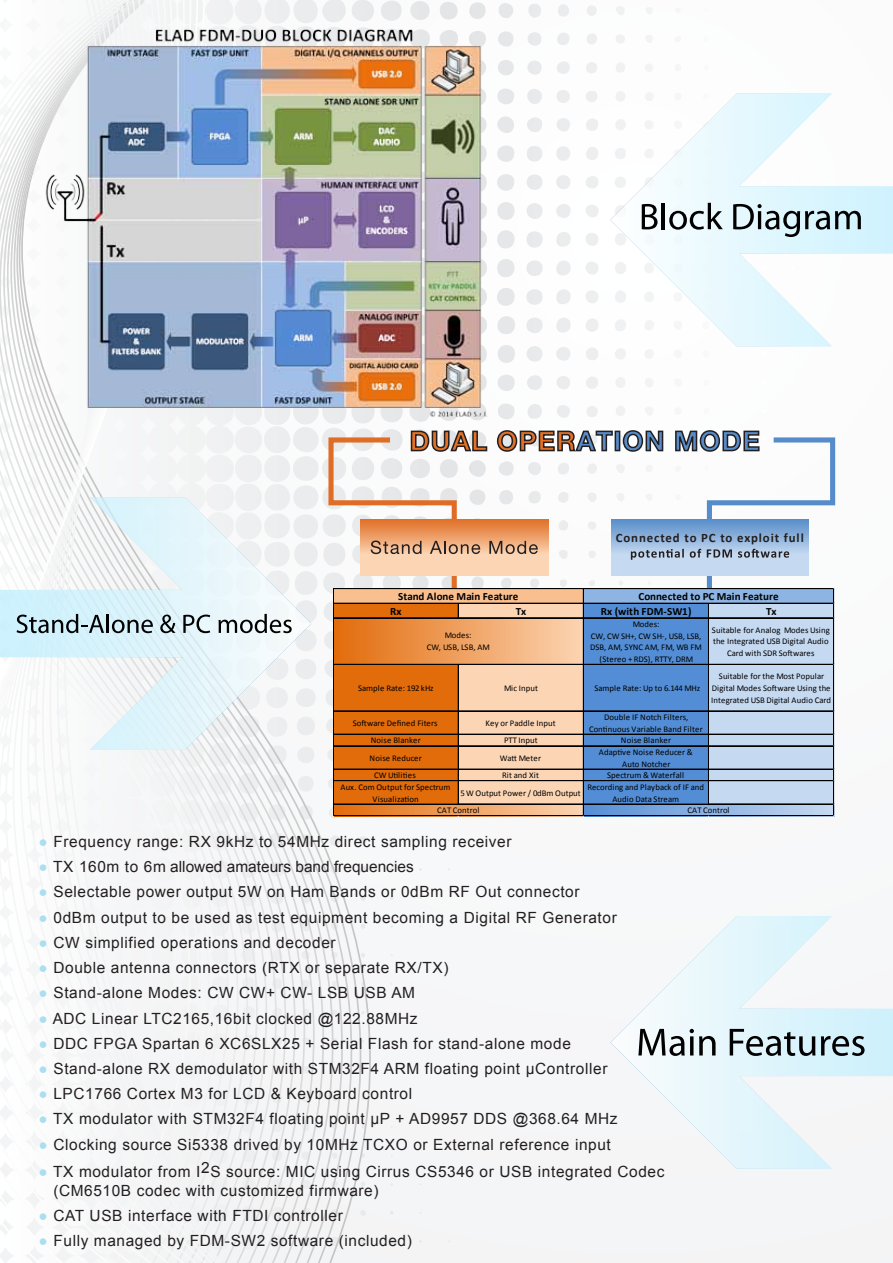
<style>
.page{position:relative;width:893px;height:1263px;background:#fff}
.page>*{position:absolute;margin:0;border:0;box-sizing:border-box;transform-origin:0 0}
.t1{font:15.45px/19px "Arial";letter-spacing:.04em;color:#231f20}
.t2{font:15.45px "Arial";color:#231f20}
.t3{font:700 12.9px "Calibri";letter-spacing:.07em;color:#231f20}
.t4{font:700 11.1px "Calibri";letter-spacing:.01em;color:#000}
.t5{font:8.7px/11.7px "Calibri";letter-spacing:.005em;color:#000;text-align:center}
.s1{color:#abdff0}
</style>
<div class="page">
<img style="left:538px;top:4px;width:355px;height:1259px">
<img style="left:296px;top:0;width:242px;height:1263px">
<svg style="left:241px;top:750px;width:7px;height:513px;fill:#eff0f1"></svg>
<svg style="left:231px;top:750px;width:10px;height:513px;fill:#f4f5f6"></svg>
<div style="left:217px;top:750px;width:14px;height:513px;background:#f0f1f2"></div>
<svg style="left:205px;top:750px;width:12px;height:513px;fill:#f4f4f5"></svg>
<svg style="left:0;top:0;width:205px;height:1263px;fill:#f5f6f7"></svg>
<svg style="left:615px;top:431px;width:5px;height:20px"></svg>
<svg style="left:614px;top:520px;width:8px;height:55px"></svg>
<svg style="left:326px;top:427px;width:288px;height:167px"></svg>
<div style="left:334px;top:589px;width:250px;height:15px;background:#fabf8f"></div>
<div style="left:583px;top:589px;width:251px;height:15px;background:#8db4e2"></div>
<div style="left:334px;top:603px;width:125px;height:15px;background:#e26b0a"></div>
<div style="left:458px;top:603px;width:126px;height:15px;background:#fcd5b4"></div>
<div style="left:583px;top:603px;width:126px;height:15px;background:#538dd5"></div>
<div style="left:708px;top:603px;width:126px;height:15px;background:#c5d9f1"></div>
<img style="left:334px;top:619px;width:249px;height:45px">
<div style="left:583px;top:618px;width:126px;height:47px;background:#538dd5"></div>
<div style="left:708px;top:618px;width:126px;height:47px;background:#c5d9f1"></div>
<div style="left:334px;top:664px;width:125px;height:140px;background:#e26b0a"></div>
<div style="left:458px;top:664px;width:126px;height:140px;background:#fcd5b4"></div>
<div style="left:583px;top:664px;width:126px;height:140px;background:#538dd5"></div>
<div style="left:708px;top:664px;width:126px;height:140px;background:#c5d9f1"></div>
<img style="left:334px;top:805px;width:499px;height:10px">
<hr style="left:334px;top:589px;width:500px;height:1px;background:#000">
<hr style="left:334px;top:603px;width:500px;height:1px;background:#000">
<hr style="left:334px;top:617px;width:500px;height:1px;background:#000">
<hr style="left:334px;top:618px;width:500px;height:1px;background:#000">
<svg style="left:458px;top:604px;width:1px;height:13px"></svg>
<hr style="left:334px;top:664px;width:500px;height:1px;background:#000">
<hr style="left:334px;top:711px;width:500px;height:1px;background:#000">
<hr style="left:334px;top:734px;width:500px;height:1px;background:#000">
<hr style="left:334px;top:745px;width:500px;height:1px;background:#000">
<hr style="left:334px;top:746px;width:500px;height:1px;background:#000">
<hr style="left:334px;top:769px;width:500px;height:1px;background:#000">
<hr style="left:334px;top:780px;width:500px;height:1px;background:#000">
<hr style="left:334px;top:781px;width:500px;height:1px;background:#000">
<hr style="left:334px;top:804px;width:500px;height:1px;background:#000">
<hr style="left:333px;top:589px;width:1px;height:227px;background:#000">
<hr style="left:458px;top:665px;width:1px;height:139px;background:#000">
<hr style="left:583px;top:589px;width:1px;height:227px;background:#000">
<hr style="left:708px;top:604px;width:1px;height:200px;background:#000">
<hr style="left:334px;top:815px;width:500px;height:1px;background:#000">
<hr style="left:334px;top:816px;width:500px;height:1px;background:#000">
<hr style="left:833px;top:589px;width:1px;height:227px;background:#000">
<hr style="left:834px;top:589px;width:1px;height:227px;background:#000">
<svg style="left:622px;top:428px;width:216px;height:166px"></svg>
<svg style="left:610px;top:94px;width:283px;height:252px"></svg>
<svg style="left:642px;top:204px;width:16px;height:25px"></svg>
<hr style="left:662px;top:203px;width:3px;height:26px;background:#000">
<svg style="left:669px;top:203px;width:54px;height:27px"></svg>
<svg style="left:733px;top:204px;width:128px;height:33px;background:#a5b8be"></svg>
<svg style="left:0;top:497px;width:311px;height:253px"></svg>
<svg style="left:17px;top:614px;width:136px;height:19px;background:#97acb2"></svg>
<svg style="left:160px;top:615px;width:16px;height:18px"></svg>
<svg style="left:183px;top:615px;width:27px;height:18px"></svg>
<svg style="left:219px;top:614px;width:73px;height:19px"></svg>
<svg style="left:610px;top:916px;width:283px;height:253px"></svg>
<svg style="left:638px;top:1029px;width:78px;height:27px"></svg>
<svg style="left:730px;top:1029px;width:85px;height:27px;background:#99a8ad"></svg>
<svg style="left:821px;top:1036px;width:43px;height:20px"></svg>
<img style="left:40px;top:19px;width:457px;height:402px">
<p class="t3" style="left:616px;top:530px;width:190px">Connected to PC to exploit full</p>
<p class="t4" style="left:398px;top:589px;width:122px">Stand Alone Main Feature</p>
<p class="t4" style="left:639px;top:589px;width:142px">Connected to PC Main Feature</p>
<p class="t5" style="left:427px;top:629px;width:65px">Modes:<br>CW, USB, LSB, AM</p>
<p class="t4" style="left:390px;top:604px;width:13px">Rx</p>
<p class="t4" style="left:516px;top:604px;width:12px">Tx</p>
<p class="t4" style="left:601px;top:604px;width:92px">Rx (with FDM-SW1)</p>
<p class="t4" style="left:766px;top:604px;width:12px">Tx</p>
<p class="t5" style="left:590px;top:618px;width:113px">Modes:<br>CW, CW SH+, CW SH-, USB, LSB,<br>DSB, AM, SYNC AM, FM, WB FM (Stereo + RDS), RTTY, DRM</p>
<p class="t5" style="left:712px;top:624px;width:120px">Suitable for Analog Modes Using the Integrated USB Digital Audio<br>Card with SDR Softwares</p>
<p class="t5" style="left:358px;top:682px;width:77px">Sample Rate: 192 kHz</p>
<p class="t5" style="left:504px;top:682px;width:35px">Mic Input</p>
<p class="t5" style="left:594px;top:682px;width:107px">Sample Rate: Up to 6.144 MHz</p>
<p class="t5" style="left:711px;top:671px;width:121px">Suitable for the Most Popular<br>Digital Modes Software Using the<br>Integrated USB Digital Audio Card</p>
<p class="t5" style="left:353px;top:717px;width:86px">Software Defined Fiters</p>
<p class="t5" style="left:485px;top:717px;width:72px">Key or Paddle Input</p>
<p class="t5" style="left:589px;top:711px;width:115px">Double IF Notch Filters,<br>Continuous Variable Band Filter</p>
<p class="t5" style="left:371px;top:735px;width:52px">Noise Blanker</p>
<p class="t5" style="left:504px;top:735px;width:35px">PTT Input</p>
<p class="t5" style="left:621px;top:735px;width:52px">Noise Blanker</p>
<p class="t5" style="left:370px;top:752px;width:54px">Noise Reducer</p>
<p class="t5" style="left:500px;top:752px;width:43px">Watt Meter</p>
<p class="t5" style="left:599px;top:746px;width:95px">Adaptive Noise Reducer &amp;<br>Auto Notcher</p>
<p class="t5" style="left:374px;top:770px;width:43px">CW Utilities</p>
<p class="t5" style="left:502px;top:770px;width:38px">Rit and Xit</p>
<p class="t5" style="left:607px;top:770px;width:79px">Spectrum &amp; Waterfall</p>
<p class="t5" style="left:340px;top:781px;width:112px">Aux. Com Output for Spectrum<br>Visualization</p>
<p class="t5" style="left:460px;top:787px;width:122px">5 W Output Power / 0dBm Output</p>
<p class="t5" style="left:587px;top:781px;width:118px">Recording and Playback of IF and<br>Audio Data Stream</p>
<p class="t5" style="left:437px;top:804px;width:44px">CAT Control</p>
<p class="t5" style="left:687px;top:804px;width:44px">CAT Control</p>
<p class="t1" style="left:39px;top:832px;width:474px"><span class="s1">●</span> Frequency range: RX 9kHz to 54MHz direct sampling receiver</p>
<p class="t2" style="left:39px;top:856px;width:377px"><span class="s1">●</span> TX 160m to 6m allowed amateurs band frequencies</p>
<p class="t1" style="left:39px;top:882px;width:542px"><span class="s1">●</span> Selectable power output 5W on Ham Bands or 0dBm RF Out connector</p>
<p class="t1" style="left:39px;top:908px;width:580px"><span class="s1">●</span> 0dBm output to be used as test equipment becoming a Digital RF Generator</p>
<p class="t1" style="left:39px;top:933px;width:299px"><span class="s1">●</span> CW simplified operations and decoder</p>
<p class="t1" style="left:39px;top:958px;width:411px"><span class="s1">●</span> Double antenna connectors (RTX or separate RX/TX)</p>
<p class="t1" style="left:39px;top:983px;width:378px"><span class="s1">●</span> Stand-alone Modes: CW CW+ CW- LSB USB AM</p>
<p class="t1" style="left:39px;top:1009px;width:380px"><span class="s1">●</span> ADC Linear LTC2165,16bit clocked @122.88MHz</p>
<p class="t1" style="left:39px;top:1034px;width:534px"><span class="s1">●</span> DDC FPGA Spartan 6 XC6SLX25 + Serial Flash for stand-alone mode</p>
<p class="t1" style="left:39px;top:1059px;width:570px"><span class="s1">●</span> Stand-alone RX demodulator with STM32F4 ARM floating point μController</p>
<p class="t1" style="left:39px;top:1084px;width:375px"><span class="s1">●</span> LPC1766 Cortex M3 for LCD &amp; Keyboard control</p>
<p class="t1" style="left:39px;top:1110px;width:580px"><span class="s1">●</span> TX modulator with STM32F4 floating point μP + AD9957 DDS @368.64 MHz</p>
<p class="t1" style="left:39px;top:1135px;width:574px"><span class="s1">●</span> Clocking source Si5338 drived by 10MHz TCXO or External reference input</p>
<p class="t1" style="left:53px;top:1162px;width:613px;text-indent:-15px"><span class="s1">●</span> TX modulator from I2S source: MIC using Cirrus CS5346 or USB integrated Codec (CM6510B codec with customized firmware)</p>
<p class="t1" style="left:39px;top:1206px;width:306px"><span class="s1">●</span> CAT USB interface with FTDI controller</p>
<p class="t1" style="left:39px;top:1231px;width:375px"><span class="s1">●</span> Fully managed by FDM-SW2 software (included)</p>
</div>
